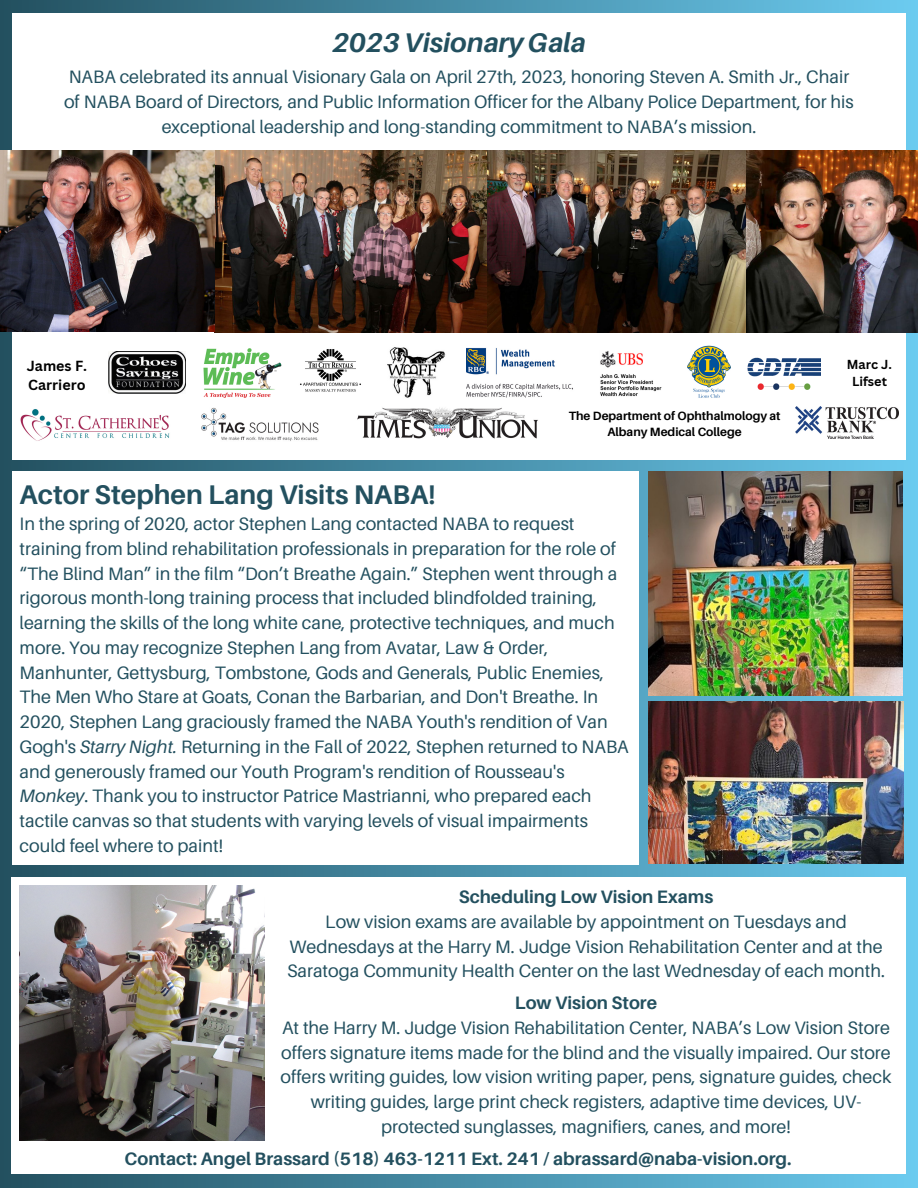
<style>
.page{position:relative;width:918px;height:1188px;background:#fff}
.page>*{position:absolute;margin:0;border:0;box-sizing:border-box;transform-origin:0 0}
.t1{font:700 27px "Aileron";color:#23505f}
.t2{font:italic 700 27px "Aileron";color:#23505f}
.t3{font:18px/24.8px "Aileron";color:#23505f;text-align:center}
.t4{font:700 18px "Aileron";color:#23505f}
.t5{font:700 14.25px/18.9px "Canva Sans";color:#000}
.t6{font:700 12.75px/17.1px "Canva Sans";color:#000;text-align:center}
.t7{font:700 12px/16px "Aileron";color:#000;text-align:center}
.s1{font-style:italic}
</style>
<div class="page">
<div style="left:0;top:0;width:918px;height:1188px;background:linear-gradient(to right,#23505f,#6ccbef)"></div>
<div style="left:12px;top:13px;width:894px;height:446px;background:#fff"></div>
<img style="left:745px;top:150px;width:173px;height:182px">
<img style="left:487px;top:150px;width:258px;height:182px">
<img style="left:214px;top:150px;width:273px;height:183px">
<img style="left:0;top:150px;width:215px;height:181px">
<img style="left:300px;top:349px;width:61px;height:43px">
<img style="left:387px;top:347px;width:59px;height:51px">
<img style="left:357px;top:407px;width:181px;height:32px">
<img style="left:203px;top:348px;width:79px;height:50px">
<img style="left:466px;top:348px;width:107px;height:50px">
<img style="left:202px;top:407px;width:117px;height:34px">
<img style="left:747px;top:357px;width:74px;height:32px">
<img style="left:600px;top:351px;width:62px;height:46px">
<img style="left:20px;top:409px;width:150px;height:32px">
<img style="left:109px;top:352px;width:76px;height:42px">
<img style="left:796px;top:407px;width:102px;height:31px">
<img style="left:688px;top:346px;width:43px;height:52px">
<div style="left:12px;top:877px;width:894px;height:297px;background:#fff"></div>
<div style="left:12px;top:472px;width:626px;height:393px;background:#fff"></div>
<img style="left:649px;top:472px;width:254px;height:224px">
<img style="left:649px;top:702px;width:255px;height:162px">
<img style="left:20px;top:886px;width:245px;height:254px">
<p class="t2" style="left:332px;top:26px;width:255px">2023 Visionary Gala</p>
<p class="t3" style="left:64px;top:64px;width:791px">NABA celebrated its annual Visionary Gala on April 27th, 2023, honoring Steven A. Smith Jr., Chair of NABA Board of Directors, and Public Information Officer for the Albany Police Department, for his exceptional leadership and long-standing commitment to NABA’s mission.</p>
<p class="t5" style="left:27px;top:356px;width:62px">James F.<br>Carriero</p>
<p class="t1" style="left:20px;top:477px;width:418px">Actor Stephen Lang Visits NABA!</p>
<p class="t7" style="left:569px;top:408px;width:213px">The Department of Ophthalmology at<br>Albany Medical College</p>
<p class="t3" style="left:20px;top:511px;width:611px;text-align:left">In the spring of 2020, actor Stephen Lang contacted NABA to request training from blind rehabilitation professionals in preparation for the role of “The Blind Man” in the film “Don’t Breathe Again.” Stephen went through a rigorous month-long training process that included blindfolded training, learning the skills of the long white cane, protective techniques, and much more. You may recognize Stephen Lang from Avatar, Law &amp; Order, Manhunter, Gettysburg, Tombstone, Gods and Generals, Public Enemies, The Men Who Stare at Goats, Conan the Barbarian, and Don't Breathe. In 2020, Stephen Lang graciously framed the NABA Youth's rendition of Van Gogh's <span class="s1">Starry Night.</span> Returning in the Fall of 2022, Stephen returned to NABA and generously framed our Youth Program's rendition of Rousseau's <span class="s1">Monkey</span>. Thank you to instructor Patrice Mastrianni, who prepared each tactile canvas so that students with varying levels of visual impairments could feel where to paint!</p>
<p class="t6" style="left:847px;top:355px;width:47px">Marc J.<br>Lifset</p>
<p class="t4" style="left:459px;top:886px;width:256px">Scheduling Low Vision Exams</p>
<p class="t3" style="left:287px;top:909px;width:599px">Low vision exams are available by appointment on Tuesdays and<br>Wednesdays at the Harry M. Judge Vision Rehabilitation Center and at the<br>Saratoga Community Health Center on the last Wednesday of each month.</p>
<p class="t4" style="left:515px;top:992px;width:144px">Low Vision Store</p>
<p class="t3" style="left:281px;top:1015px;width:612px">At the Harry M. Judge Vision Rehabilitation Center, NABA’s Low Vision Store offers signature items made for the blind and the visually impaired. Our store offers writing guides, low vision writing paper, pens, signature guides, check writing guides, large print check registers, adaptive time devices, UV&shy;protected sunglasses, magnifiers, canes, and more!</p>
<p class="t4" style="left:125px;top:1147px;width:668px">Contact: Angel Brassard (518) 463-1211 Ext. 241 / abrassard@naba-vision.org.</p>
</div>
